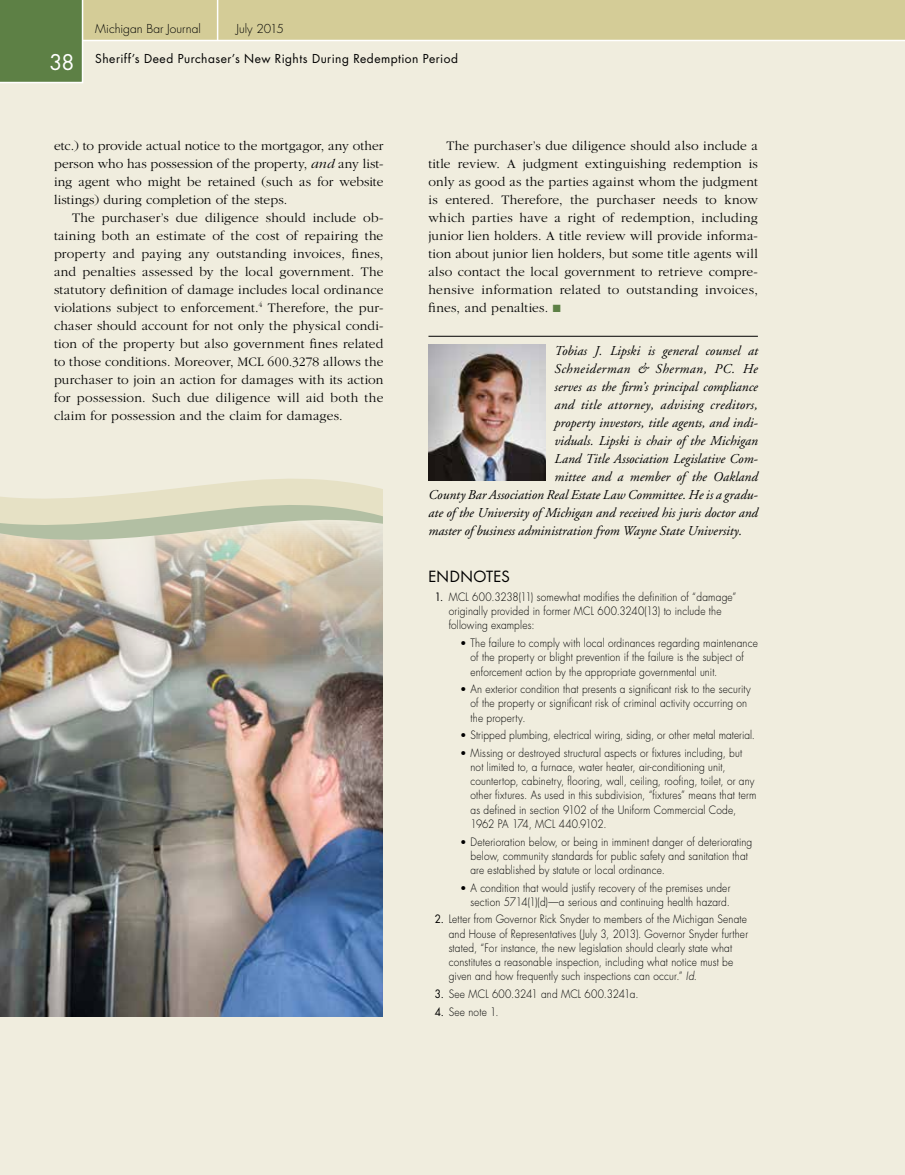
<style>
.page{position:relative;width:905px;height:1175px;background:#fff}
.page>*{position:absolute;margin:0;border:0;box-sizing:border-box;transform-origin:0 0}
.t1{font:21px "Futura";color:#fff}
.t2{font:15px "Futura";letter-spacing:.025em;color:#000}
.t3{font:300 13.5px/18px "Garamond";letter-spacing:.015em;color:#000;text-align:justify}
.t4{font:italic 13.5px "Adobe Garamond";color:#000}
.t5{font:italic 13.5px "Adobe Garamond";letter-spacing:.025em;color:#000}
.t6{font:italic 13.5px "Adobe Garamond";letter-spacing:.035em;color:#000}
.t7{font:12px "Futura";letter-spacing:.04em;color:#000}
.t8{font:300 12px "Futura";color:#000}
.t9{font:300 11.25px/14.2px "Futura";letter-spacing:.015em;color:#000;scale:.9 1}
.s1{font-style:italic}
.s2{color:#5d8045}
.s3{font-weight:400}
.s4{font-size:10.5px}
</style>
<div class="page">
<div style="left:0;top:0;width:904px;height:1174px;background:#f0edde"></div>
<img style="left:0;top:846px;width:383px;height:170px">
<img style="left:0;top:479px;width:383px;height:358px">
<svg style="left:0;top:0;width:904px;height:83px"></svg>
<hr style="left:217px;top:0;width:1px;height:40px;background:#fff">
<hr style="left:428px;top:336px;width:330px;height:1px;background:#000">
<img style="left:428px;top:345px;width:117px;height:135px">
<h1 class="t1" style="left:49px;top:48px;width:27px">38</h1>
<p class="t8" style="left:95px;top:21px;width:107px">Michigan Bar Journal</p>
<p class="t8" style="left:236px;top:21px;width:49px">July 2015</p>
<p class="t7" style="left:95px;top:51px;width:364px">Sheriff’s Deed Purchaser’s New Rights During Redemption Period</p>
<p class="t3" style="left:54px;top:137px;width:331px">etc.) to provide actual notice to the mortgagor, any other person who has possession of the property, <span class="s1">and</span> any list&shy;ing agent who might be retained (such as for website listings) during completion of the steps.</p>
<p class="t3" style="left:54px;top:209px;width:331px;text-indent:18px">The purchaser’s due diligence should include ob&shy;taining both an estimate of the cost of repairing the property and paying any outstanding invoices, fines, and penalties assessed by the local government. The statutory definition of damage includes local ordinance violations subject to enforcement.<sup>4</sup> Therefore, the pur&shy;chaser should account for not only the physical condi&shy;tion of the property but also government fines related to those conditions. Moreover, MCL 600.3278 allows the purchaser to join an action for damages with its action for possession. Such due diligence will aid both the claim for possession and the claim for damages.</p>
<p class="t3" style="left:428px;top:137px;width:331px;text-indent:18px">The purchaser’s due diligence should also include a title review. A judgment extinguishing redemption is only as good as the parties against whom the judgment is entered. Therefore, the purchaser needs to know which parties have a right of redemption, including junior lien holders. A title review will provide informa&shy;tion about junior lien holders, but some title agents will also contact the local government to retrieve compre&shy;hensive information related to outstanding invoices, fines, and penalties. <span class="s2">■</span></p>
<p class="t4" style="left:554px;top:343px;width:205px">Tobias J. Lipski is general counsel at</p>
<p class="t6" style="left:554px;top:361px;width:205px">Schneiderman &amp; Sherman, PC. He</p>
<p class="t4" style="left:554px;top:379px;width:205px">serves as the firm’s principal compliance</p>
<p class="t5" style="left:554px;top:397px;width:205px">and title attorney, advising creditors,</p>
<p class="t4" style="left:554px;top:415px;width:205px">property investors, title agents, and indi-</p>
<p class="t4" style="left:554px;top:433px;width:205px">viduals. Lipski is chair of the Michigan</p>
<p class="t4" style="left:554px;top:451px;width:205px">Land Title Association Legislative Com-</p>
<p class="t4" style="left:554px;top:469px;width:205px">mittee and a member of the Oakland</p>
<p class="t4" style="left:428px;top:487px;width:331px">County Bar Association Real Estate Law Committee. He is a gradu-</p>
<p class="t4" style="left:428px;top:505px;width:331px">ate of the University of Michigan and received his juris doctor and</p>
<p class="t4" style="left:428px;top:523px;width:315px">master of business administration from Wayne State University.</p>
<h2 class="t2" style="left:428px;top:566px;width:83px">ENDNOTES</h2>
<p class="t9" style="left:448px;top:590px;width:321px;text-indent:-14px"><span class="s3">1.</span> MCL 600.3238(11) somewhat modifies the definition of “damage” originally provided in former MCL 600.3240(13) to include the following examples:</p>
<p class="t9" style="left:470px;top:636px;width:321px;text-indent:-11px"><span class="s4">•</span> The failure to comply with local ordinances regarding maintenance of the property or blight prevention if the failure is the subject of enforcement action by the appropriate governmental unit.</p>
<p class="t9" style="left:470px;top:682px;width:313px;text-indent:-11px"><span class="s4">•</span> An exterior condition that presents a significant risk to the security of the property or significant risk of criminal activity occurring on the property.</p>
<p class="t9" style="left:460px;top:728px;width:329px"><span class="s4">•</span> Stripped plumbing, electrical wiring, siding, or other metal material.</p>
<p class="t9" style="left:470px;top:745px;width:319px;text-indent:-11px"><span class="s4">•</span> Missing or destroyed structural aspects or fixtures including, but not limited to, a furnace, water heater, air-conditioning unit, countertop, cabinetry, flooring, wall, ceiling, roofing, toilet, or any other fixtures. As used in this subdivision, “fixtures” means that term as defined in section 9102 of the Uniform Commercial Code, 1962 PA 174, MCL 440.9102.</p>
<p class="t9" style="left:470px;top:834px;width:314px;text-indent:-11px"><span class="s4">•</span> Deterioration below, or being in imminent danger of deteriorating below, community standards for public safety and sanitation that are established by statute or local ordinance.</p>
<p class="t9" style="left:460px;top:880px;width:302px;text-align:right"><span class="s4">•</span> A condition that would justify recovery of the premises under section 5714(1)(d)—a serious and continuing health hazard.</p>
<p class="t9" style="left:449px;top:912px;width:334px;text-indent:-14px"><span class="s3">2.</span> Letter from Governor Rick Snyder to members of the Michigan Senate and House of Representatives (July 3, 2013). Governor Snyder further stated, “For instance, the new legislation should clearly state what constitutes a reasonable inspection, including what notice must be given and how frequently such inspections can occur.” <span class="s1">Id</span>.</p>
<p class="t9" style="left:434px;top:987px;width:228px"><span class="s3">3.</span> See MCL 600.3241 and MCL 600.3241a.</p>
<p class="t9" style="left:434px;top:1004px;width:73px"><span class="s3">4.</span> See note 1.</p>
</div>
